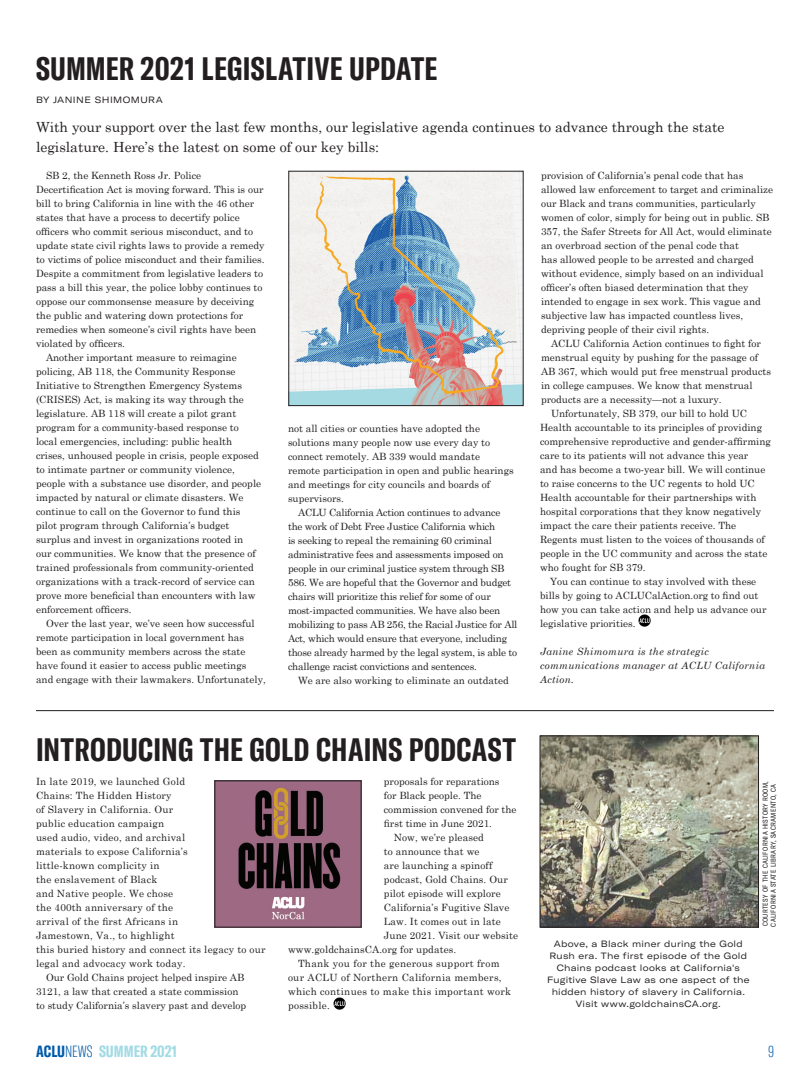
<style>
.page{position:relative;width:810px;height:1080px;background:#fff}
.page>*{position:absolute;margin:0;border:0;box-sizing:border-box;transform-origin:0 0}
.HEAD_32{font:700 extra-condensed 32px "GT America";letter-spacing:.01em;color:#231f20}
.t1{font:700 extra-condensed 16px "GT America";color:#a2dbe4}
.t2{font:100 extra-condensed 16px "GT America";color:#015aaa}
.body_first_para{font:14px/20px "Century Schoolbook";color:#231f20}
.body{font:10px/14px "Century Schoolbook";color:#231f20}
.body-2{font:10px/14px "Century Schoolbook";letter-spacing:-.02em;color:#231f20}
.body_no_indent{font:10px/14px "Century Schoolbook";letter-spacing:.02em;color:#231f20}
.body-3{font:10px/14px "Century Schoolbook";letter-spacing:.03em;color:#231f20}
.body-4{font:italic 10px/14px "Century Schoolbook";letter-spacing:.03em;color:#231f20}
._2019_photo_captions{font:expanded 9px/12px "GT America";letter-spacing:.03em;color:#231f20;text-align:center}
.author_byline{font:expanded 9px "GT America";letter-spacing:.05em;color:#231f20}
.GT_America_condensed{font:condensed 7px/8px "GT America";letter-spacing:.05em;color:#231f20}
.s1{color:#015aaa}
.s2{font-weight:100;color:#015aaa}
</style>
<div class="page">
<svg style="left:638px;top:615px;width:12px;height:12px"></svg>
<svg style="left:333px;top:997px;width:12px;height:12px"></svg>
<hr style="left:36px;top:710px;width:738px;height:1px;background:#231f20">
<img style="left:542px;top:738px;width:215px;height:187px">
<div style="left:540px;top:736px;width:219px;height:191px;border:1px solid #231f20"></div>
<img style="left:291px;top:173px;width:230px;height:231px">
<img style="left:217px;top:783px;width:142px;height:142px">
<p class="HEAD_32" style="left:36px;top:49px;width:403px">SUMMER 2021 LEGISLATIVE UPDATE</p>
<p class="author_byline" style="left:36px;top:94px;width:128px">BY JANINE SHIMOMURA</p>
<p class="body_first_para" style="left:36px;top:116px;width:690px">With your support over the last few months, our legislative agenda continues to advance through the state legislature. Here’s the latest on some of our key bills:</p>
<p class="body" style="left:36px;top:168px;width:230px;text-indent:10px">SB 2, the Kenneth Ross Jr. Police Decertification Act is moving forward. This is our bill to bring California in line with the 46 other states that have a process to decertify police officers who commit serious misconduct, and to update state civil rights laws to provide a remedy to victims of police misconduct and their families.<br>Despite a commitment from legislative leaders to pass a bill this year, the police lobby continues to oppose our commonsense measure by deceiving the public and watering down protections for remedies when someone’s civil rights have been violated by officers.</p>
<p class="body" style="left:36px;top:350px;width:227px;text-indent:10px">Another important measure to reimagine policing, AB 118, the Community Response Initiative to Strengthen Emergency Systems (CRISES) Act, is making its way through the legislature. AB 118 will create a pilot grant program for a community-based response to local emergencies, including: public health crises, unhoused people in crisis, people exposed to intimate partner or community violence, people with a substance use disorder, and people impacted by natural or climate disasters. We continue to call on the Governor to fund this pilot program through California’s budget surplus and invest in organizations rooted in our communities. We know that the presence of trained professionals from community-oriented organizations with a track-record of service can prove more beneficial than encounters with law enforcement officers.</p>
<p class="body" style="left:36px;top:616px;width:231px;text-indent:10px">Over the last year, we’ve seen how successful remote participation in local government has been as community members across the state have found it easier to access public meetings and engage with their lawmakers. Unfortunately,</p>
<p class="body" style="left:541px;top:168px;width:233px">provision of California’s penal code that has allowed law enforcement to target and criminalize our Black and trans communities, particularly women of color, simply for being out in public. SB 357, the Safer Streets for All Act, would eliminate an overbroad section of the penal code that<br>has allowed people to be arrested and charged without evidence, simply based on an individual officer’s often biased determination that they intended to engage in sex work. This vague and subjective law has impacted countless lives, depriving people of their civil rights.</p>
<p class="body" style="left:541px;top:336px;width:232px;text-indent:10px">ACLU California Action continues to fight for menstrual equity by pushing for the passage of AB 367, which would put free menstrual products in college campuses. We know that menstrual products are a necessity—not a luxury.</p>
<p class="body" style="left:540px;top:406px;width:232px;text-indent:11px">Unfortunately, SB 379, our bill to hold UC Health accountable to its principles of providing comprehensive reproductive and gender-affirming care to its patients will not advance this year<br>and has become a two-year bill. We will continue to raise concerns to the UC regents to hold UC Health accountable for their partnerships with hospital corporations that they know negatively impact the care their patients receive. The Regents must listen to the voices of thousands of people in the UC community and across the state who fought for SB 379.</p>
<p class="body" style="left:540px;top:574px;width:228px;text-indent:10px">You can continue to stay involved with these bills by going to ACLUCalAction.org to find out how you can take action and help us advance our legislative priorities.</p>
<p class="body-4" style="left:540px;top:644px;width:227px">Janine Shimomura is the strategic communications manager at ACLU California<br>Action.</p>
<p class="body" style="left:288px;top:421px;width:227px">not all cities or counties have adopted the solutions many people now use every day to connect remotely. AB 339 would mandate remote participation in open and public hearings and meetings for city councils and boards of supervisors.</p>
<p class="body-2" style="left:288px;top:505px;width:231px;text-indent:10px">ACLU California Action continues to advance<br>the work of Debt Free Justice California which<br>is seeking to repeal the remaining 60 criminal administrative fees and assessments imposed on people in our criminal justice system through SB 586. We are hopeful that the Governor and budget chairs will prioritize this relief for some of our most-impacted communities. We have also been mobilizing to pass AB 256, the Racial Justice for All Act, which would ensure that everyone, including those already harmed by the legal system, is able to challenge racist convictions and sentences.</p>
<p class="body" style="left:298px;top:673px;width:212px">We are also working to eliminate an outdated</p>
<p class="HEAD_32" style="left:36px;top:730px;width:481px">INTRODUCING THE GOLD CHAINS PODCAST</p>
<p class="body_no_indent" style="left:36px;top:774px;width:231px">In late 2019, we launched Gold<br>Chains: The Hidden History<br>of Slavery in California. Our<br>public education campaign<br>used audio, video, and archival<br>materials to expose California’s<br>little-known complicity in<br>the enslavement of Black<br>and Native people. We chose<br>the 400th anniversary of the<br>arrival of the first Africans in<br>Jamestown, Va., to highlight<br>this buried history and connect its legacy to our legal and advocacy work today.</p>
<p class="body" style="left:36px;top:970px;width:212px;text-indent:10px">Our Gold Chains project helped inspire AB<br>3121, a law that created a state commission to study California’s slavery past and develop</p>
<p class="body" style="left:384px;top:774px;width:134px">proposals for reparations<br>for Black people. The commission convened for the first time in June 2021.</p>
<p class="body" style="left:394px;top:830px;width:92px">Now, we’re pleased</p>
<p class="body" style="left:384px;top:844px;width:97px">to announce that we</p>
<p class="body" style="left:384px;top:858px;width:110px">are launching a spinoff</p>
<p class="body" style="left:384px;top:872px;width:126px">podcast, Gold Chains. Our</p>
<p class="body" style="left:384px;top:886px;width:118px">pilot episode will explore</p>
<p class="body" style="left:384px;top:900px;width:127px">California’s Fugitive Slave</p>
<p class="body" style="left:384px;top:914px;width:118px">Law. It comes out in late</p>
<p class="body" style="left:384px;top:928px;width:136px">June 2021. Visit our website</p>
<p class="body" style="left:288px;top:942px;width:170px">www.goldchainsCA.org for updates.</p>
<p class="body-3" style="left:288px;top:956px;width:225px;text-indent:10px">Thank you for the generous support from our ACLU of Northern California members, which continues to make this important work possible.</p>
<p class="_2019_photo_captions" style="left:547px;top:938px;width:204px">Above, a Black miner during the Gold Rush era. The first episode of the Gold Chains podcast looks at California's Fugitive Slave Law as one aspect of the hidden history of slavery in California.<br>Visit www.goldchainsCA.org.</p>
<p class="GT_America_condensed" style="left:761px;top:927px;width:147px;rotate:-90deg">COURTESY OF THE CALIFORNIA HISTORY ROOM,<br>CALIFORNIA STATE LIBRARY, SACRAMENTO, CA</p>
<h2 class="t1" style="left:36px;top:1042px;width:142px"><span class="s1">ACLU</span><span class="s2">NEWS</span> SUMMER 2021</h2>
<h2 class="t2" style="left:768px;top:1042px;width:7px">9</h2>
</div>
